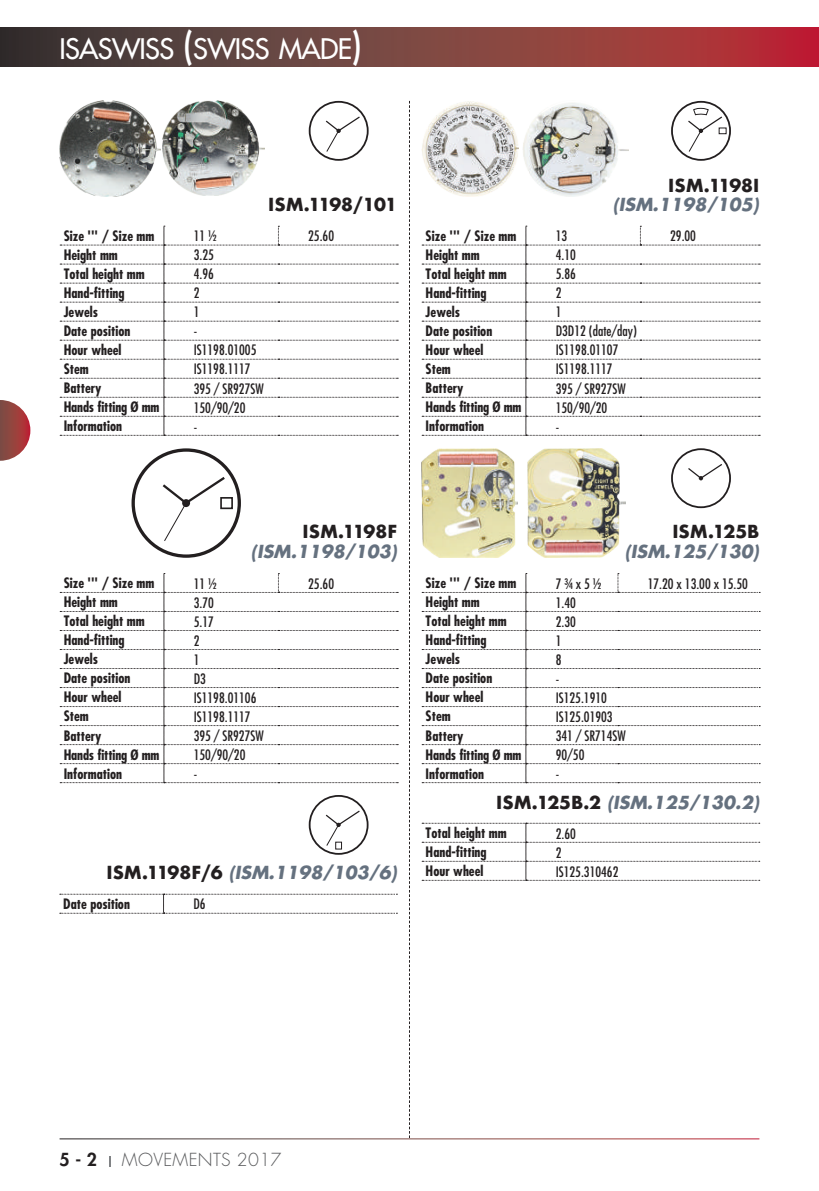
<style>
.page{position:relative;width:819px;height:1191px;background:#fff}
.page>*{position:absolute;margin:0;border:0;box-sizing:border-box;transform-origin:0 0}
.t1{font:27.65px "Futura";letter-spacing:-.025em;color:#fff}
.t2{font:italic 700 17.5px "Futura";color:#65717f}
.t3{font:700 17.5px "Futura";color:#231f20}
.t4{font:300 17.5px "Futura";letter-spacing:.02em;color:#57585a}
.t5{font:700 17.5px "Futura";letter-spacing:-.04em;color:#231f20}
.t6{font:800 17.5px "Futura";color:#231f20}
.t7{font:700 condensed 14px "Futura";color:#231f20}
.t8{font:condensed 14px "Futura";color:#231f20}
.s1{font-size:36.75px}
.s2{font-style:normal;color:#231f20}
</style>
<div class="page">
<svg style="left:0;top:27px;width:819px;height:40px;background:#7a3d3c"></svg>
<svg style="left:0;top:400px;width:30px;height:61px"></svg>
<svg style="left:409px;top:101px;width:1px;height:1037px"></svg>
<svg style="left:60px;top:226px;width:338px;height:210px"></svg>
<svg style="left:422px;top:226px;width:338px;height:210px"></svg>
<svg style="left:422px;top:573px;width:338px;height:210px"></svg>
<svg style="left:60px;top:573px;width:338px;height:210px"></svg>
<svg style="left:60px;top:894px;width:337px;height:20px"></svg>
<svg style="left:422px;top:823px;width:337px;height:58px"></svg>
<div style="left:309px;top:101px;width:59px;height:60px;border:2px solid #231f20;border-radius:50%"></div>
<svg style="left:325px;top:116px;width:36px;height:36px"></svg>
<div style="left:671px;top:448px;width:60px;height:60px;border:2px solid #231f20;border-radius:50%"></div>
<svg style="left:688px;top:464px;width:34px;height:16px"></svg>
<div style="left:131px;top:448px;width:110px;height:110px;border:3px solid #231f20;border-radius:50%"></div>
<div style="left:220px;top:497px;width:13px;height:12px;border:2px solid #231f20"></div>
<svg style="left:162px;top:477px;width:65px;height:65px"></svg>
<div style="left:309px;top:795px;width:59px;height:59px;border:2px solid #231f20;border-radius:50%"></div>
<div style="left:335px;top:841px;width:7px;height:8px;border:1px solid #231f20"></div>
<svg style="left:325px;top:810px;width:36px;height:36px"></svg>
<div style="left:671px;top:101px;width:60px;height:60px;border:2px solid #231f20;border-radius:50%"></div>
<div style="left:718px;top:127px;width:8px;height:7px;border:1px solid #231f20"></div>
<svg style="left:686px;top:107px;width:37px;height:45px"></svg>
<img style="left:163px;top:101px;width:101px;height:95px">
<img style="left:60px;top:101px;width:100px;height:95px">
<img style="left:523px;top:102px;width:105px;height:94px">
<img style="left:422px;top:101px;width:96px;height:95px">
<img style="left:527px;top:448px;width:98px;height:110px">
<img style="left:422px;top:448px;width:95px;height:110px">
<h1 class="t1" style="left:60px;top:31px;width:304px">ISASWISS <span class="s1">(</span>SWISS MADE<span class="s1">)</span></h1>
<p class="t3" style="left:668px;top:172px;width:93px">ISM.1198I</p>
<p class="t5" style="left:268px;top:191px;width:130px">ISM.1198/101</p>
<p class="t2" style="left:612px;top:192px;width:148px">(ISM.1198/105)</p>
<p class="t7" style="left:64px;top:227px;width:92px">Size ''' / Size mm</p>
<p class="t8" style="left:194px;top:227px;width:25px">11 ½</p>
<p class="t8" style="left:308px;top:227px;width:27px">25.60</p>
<p class="t7" style="left:64px;top:246px;width:56px">Height mm</p>
<p class="t8" style="left:194px;top:246px;width:22px">3.25</p>
<p class="t7" style="left:64px;top:265px;width:82px">Total height mm</p>
<p class="t8" style="left:194px;top:265px;width:22px">4.96</p>
<p class="t7" style="left:64px;top:284px;width:62px">Hand-fitting</p>
<p class="t8" style="left:194px;top:284px;width:7px">2</p>
<p class="t7" style="left:64px;top:303px;width:36px">Jewels</p>
<p class="t8" style="left:194px;top:303px;width:7px">1</p>
<p class="t7" style="left:64px;top:322px;width:68px">Date position</p>
<p class="t8" style="left:194px;top:322px;width:5px">-</p>
<p class="t7" style="left:64px;top:341px;width:59px">Hour wheel</p>
<p class="t8" style="left:194px;top:341px;width:64px">IS1198.01005</p>
<p class="t7" style="left:64px;top:360px;width:27px">Stem</p>
<p class="t8" style="left:194px;top:360px;width:58px">IS1198.1117</p>
<p class="t7" style="left:64px;top:379px;width:39px">Battery</p>
<p class="t8" style="left:194px;top:379px;width:71px">395 / SR927SW</p>
<p class="t7" style="left:64px;top:398px;width:97px">Hands fitting Ø mm</p>
<p class="t8" style="left:194px;top:398px;width:53px">150/90/20</p>
<p class="t7" style="left:64px;top:417px;width:60px">Information</p>
<p class="t8" style="left:194px;top:417px;width:5px">-</p>
<p class="t7" style="left:425px;top:227px;width:92px">Size ''' / Size mm</p>
<p class="t8" style="left:555px;top:227px;width:13px">13</p>
<p class="t8" style="left:670px;top:227px;width:27px">29.00</p>
<p class="t7" style="left:425px;top:246px;width:56px">Height mm</p>
<p class="t8" style="left:555px;top:246px;width:22px">4.10</p>
<p class="t7" style="left:425px;top:265px;width:82px">Total height mm</p>
<p class="t8" style="left:555px;top:265px;width:22px">5.86</p>
<p class="t7" style="left:425px;top:284px;width:62px">Hand-fitting</p>
<p class="t8" style="left:555px;top:284px;width:7px">2</p>
<p class="t7" style="left:425px;top:303px;width:36px">Jewels</p>
<p class="t8" style="left:555px;top:303px;width:7px">1</p>
<p class="t7" style="left:425px;top:322px;width:68px">Date position</p>
<p class="t8" style="left:555px;top:322px;width:83px">D3D12 (date/day)</p>
<p class="t7" style="left:425px;top:341px;width:59px">Hour wheel</p>
<p class="t8" style="left:555px;top:341px;width:64px">IS1198.01107</p>
<p class="t7" style="left:425px;top:360px;width:27px">Stem</p>
<p class="t8" style="left:555px;top:360px;width:58px">IS1198.1117</p>
<p class="t7" style="left:425px;top:379px;width:39px">Battery</p>
<p class="t8" style="left:555px;top:379px;width:71px">395 / SR927SW</p>
<p class="t7" style="left:425px;top:398px;width:97px">Hands fitting Ø mm</p>
<p class="t8" style="left:555px;top:398px;width:53px">150/90/20</p>
<p class="t7" style="left:425px;top:417px;width:60px">Information</p>
<p class="t8" style="left:555px;top:417px;width:5px">-</p>
<p class="t3" style="left:302px;top:519px;width:96px">ISM.1198F</p>
<p class="t3" style="left:672px;top:519px;width:88px">ISM.125B</p>
<p class="t2" style="left:251px;top:539px;width:148px">(ISM.1198/103)</p>
<p class="t2" style="left:624px;top:539px;width:136px">(ISM.125/130)</p>
<p class="t7" style="left:64px;top:574px;width:92px">Size ''' / Size mm</p>
<p class="t8" style="left:194px;top:574px;width:25px">11 ½</p>
<p class="t8" style="left:308px;top:574px;width:27px">25.60</p>
<p class="t7" style="left:64px;top:593px;width:56px">Height mm</p>
<p class="t8" style="left:194px;top:593px;width:22px">3.70</p>
<p class="t7" style="left:64px;top:612px;width:82px">Total height mm</p>
<p class="t8" style="left:194px;top:613px;width:22px">5.17</p>
<p class="t7" style="left:64px;top:631px;width:62px">Hand-fitting</p>
<p class="t8" style="left:194px;top:632px;width:7px">2</p>
<p class="t7" style="left:64px;top:650px;width:36px">Jewels</p>
<p class="t8" style="left:194px;top:651px;width:7px">1</p>
<p class="t7" style="left:64px;top:669px;width:68px">Date position</p>
<p class="t8" style="left:194px;top:670px;width:14px">D3</p>
<p class="t7" style="left:64px;top:688px;width:59px">Hour wheel</p>
<p class="t8" style="left:194px;top:689px;width:64px">IS1198.01106</p>
<p class="t7" style="left:64px;top:707px;width:27px">Stem</p>
<p class="t8" style="left:194px;top:708px;width:58px">IS1198.1117</p>
<p class="t7" style="left:64px;top:726px;width:39px">Battery</p>
<p class="t8" style="left:194px;top:727px;width:71px">395 / SR927SW</p>
<p class="t7" style="left:64px;top:745px;width:97px">Hands fitting Ø mm</p>
<p class="t8" style="left:194px;top:746px;width:53px">150/90/20</p>
<p class="t7" style="left:64px;top:764px;width:60px">Information</p>
<p class="t8" style="left:194px;top:765px;width:5px">-</p>
<p class="t2" style="left:106px;top:860px;width:292px"><span class="s2">ISM.1198F/6</span> (ISM.1198/103/6)</p>
<p class="t7" style="left:63px;top:895px;width:68px">Date position</p>
<p class="t8" style="left:193px;top:895px;width:14px">D6</p>
<p class="t7" style="left:425px;top:574px;width:92px">Size ''' / Size mm</p>
<p class="t8" style="left:555px;top:574px;width:47px">7 ¾ x 5 ½</p>
<p class="t8" style="left:647px;top:574px;width:102px">17.20 x 13.00 x 15.50</p>
<p class="t7" style="left:425px;top:593px;width:56px">Height mm</p>
<p class="t8" style="left:555px;top:593px;width:22px">1.40</p>
<p class="t7" style="left:425px;top:612px;width:82px">Total height mm</p>
<p class="t8" style="left:555px;top:613px;width:22px">2.30</p>
<p class="t7" style="left:425px;top:631px;width:62px">Hand-fitting</p>
<p class="t8" style="left:555px;top:632px;width:7px">1</p>
<p class="t7" style="left:425px;top:650px;width:36px">Jewels</p>
<p class="t8" style="left:555px;top:651px;width:7px">8</p>
<p class="t7" style="left:425px;top:669px;width:68px">Date position</p>
<p class="t8" style="left:555px;top:670px;width:5px">-</p>
<p class="t7" style="left:425px;top:688px;width:59px">Hour wheel</p>
<p class="t8" style="left:555px;top:689px;width:53px">IS125.1910</p>
<p class="t7" style="left:425px;top:707px;width:27px">Stem</p>
<p class="t8" style="left:555px;top:708px;width:58px">IS125.01903</p>
<p class="t7" style="left:425px;top:726px;width:39px">Battery</p>
<p class="t8" style="left:555px;top:727px;width:71px">341 / SR714SW</p>
<p class="t7" style="left:425px;top:745px;width:97px">Hands fitting Ø mm</p>
<p class="t8" style="left:555px;top:746px;width:30px">90/50</p>
<p class="t7" style="left:425px;top:764px;width:60px">Information</p>
<p class="t8" style="left:555px;top:765px;width:5px">-</p>
<p class="t2" style="left:496px;top:790px;width:264px"><span class="s2">ISM.125B.2</span> (ISM.125/130.2)</p>
<p class="t7" style="left:425px;top:824px;width:82px">Total height mm</p>
<p class="t8" style="left:555px;top:824px;width:22px">2.60</p>
<p class="t7" style="left:425px;top:843px;width:62px">Hand-fitting</p>
<p class="t8" style="left:555px;top:843px;width:7px">2</p>
<p class="t7" style="left:425px;top:862px;width:59px">Hour wheel</p>
<p class="t8" style="left:555px;top:862px;width:64px">IS125.310462</p>
<p class="t6" style="left:60px;top:1148px;width:39px">5 - 2</p>
<p class="t4" style="left:122px;top:1148px;width:161px">MOVEMENTS 2017</p>
</div>
